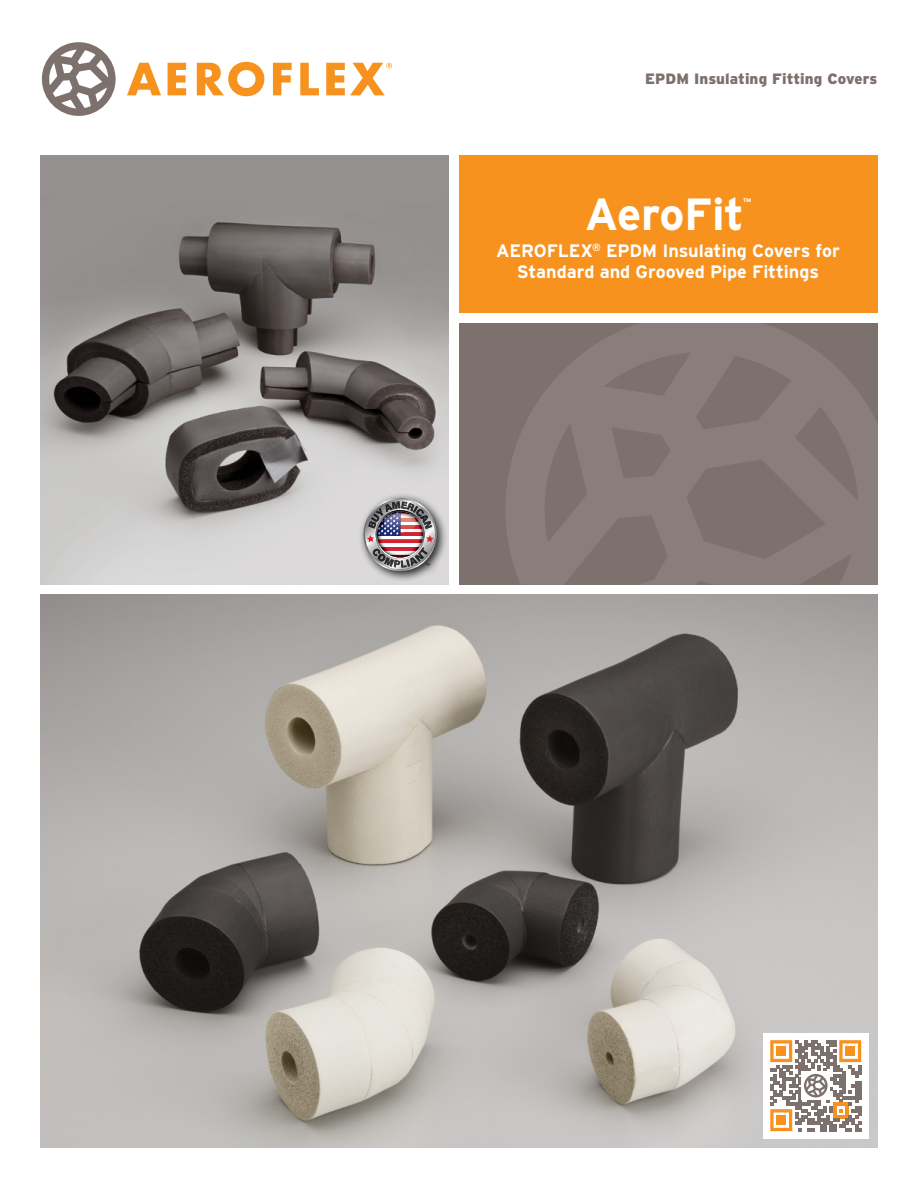
<style>
.page{position:relative;width:918px;height:1188px;background:#fff}
.page>*{position:absolute;margin:0;border:0;box-sizing:border-box;transform-origin:0 0}
.t1{font:700 45px "Interstate";letter-spacing:-.01em;color:#fff}
.t2{font:700 18px/21px "Interstate";letter-spacing:-.01em;color:#fff;text-align:center}
.t3{font:900 15px "Interstate";letter-spacing:.005em;color:#7d716d}
.t4{font:700 9.6px "Interstate";color:#fff}
</style>
<div class="page">
<svg style="left:127px;top:63px;width:34px;height:32px"></svg>
<svg style="left:168px;top:63px;width:18px;height:32px"></svg>
<svg style="left:197px;top:62px;width:67px;height:34px"></svg>
<svg style="left:273px;top:63px;width:19px;height:32px"></svg>
<svg style="left:300px;top:63px;width:19px;height:32px"></svg>
<svg style="left:42px;top:42px;width:74px;height:74px"></svg>
<svg style="left:326px;top:63px;width:66px;height:32px"></svg>
<div style="left:459px;top:323px;width:419px;height:261px;background:#7d716d"></div>
<svg style="left:505px;top:323px;width:373px;height:262px;fill:#897e7b"></svg>
<img style="left:40px;top:156px;width:408px;height:428px">
<div style="left:459px;top:156px;width:419px;height:157px;background:#f7921e"></div>
<div style="left:359px;top:493px;width:89px;height:89px;background:#000;opacity:.85"></div>
<svg style="left:363px;top:498px;width:74px;height:73px;background:#9e8c92"></svg>
<img style="left:40px;top:594px;width:838px;height:554px">
<div style="left:763px;top:1033px;width:106px;height:105px;background:#fff"></div>
<svg style="left:770px;top:1040px;width:91px;height:91px"></svg>
<p class="t3" style="left:645px;top:71px;width:234px">EPDM Insulating Fitting Covers</p>
<p class="t1" style="left:585px;top:189px;width:160px">AeroFit</p>
<p class="t4" style="left:743px;top:196px;width:9px">™</p>
<p class="t2" style="left:496px;top:240px;width:345px">AEROFLEX<sup>®</sup> EPDM Insulating Covers for<br>Standard and Grooved Pipe Fittings</p>
</div>
